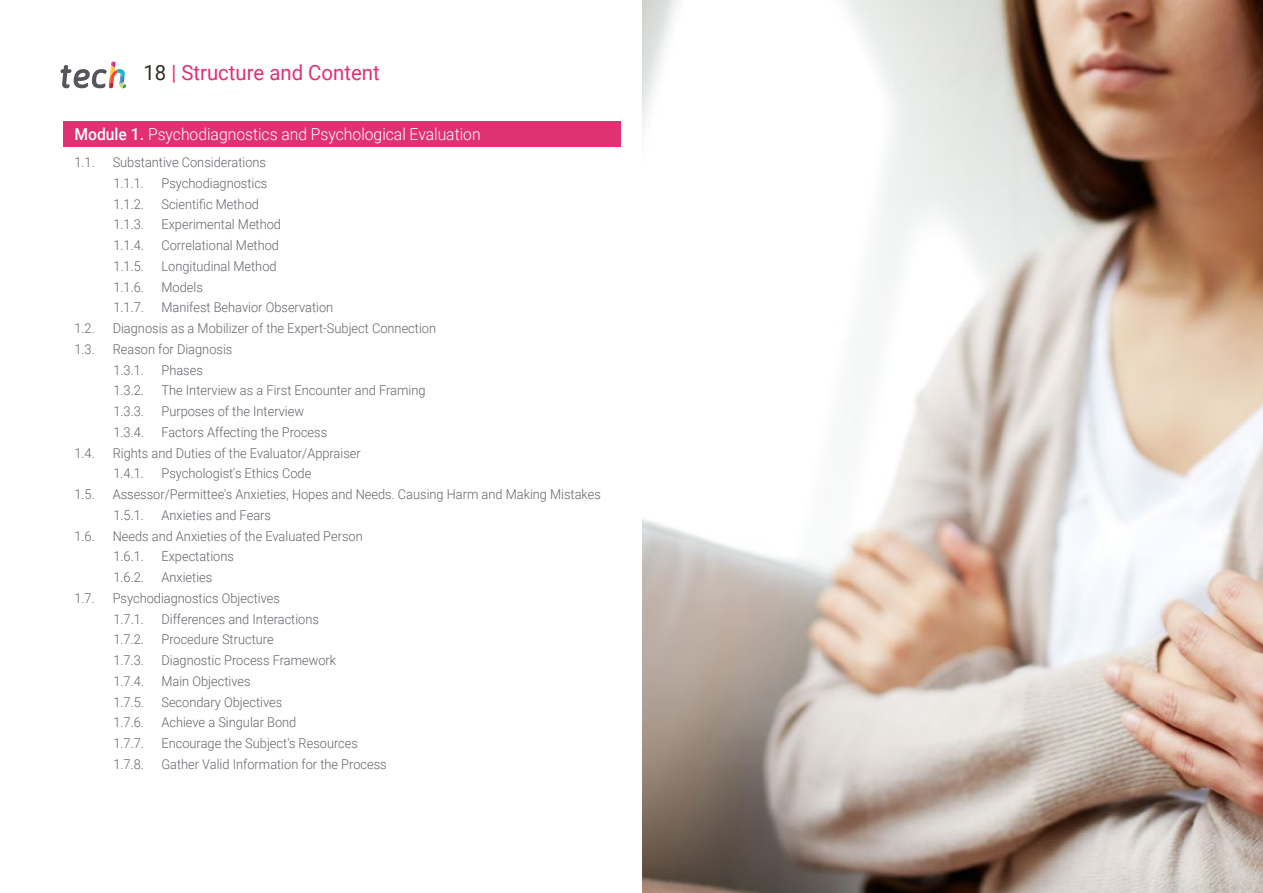
<style>
.page{position:relative;width:1263px;height:893px;background:#fff}
.page>*{position:absolute;margin:0;border:0;box-sizing:border-box;transform-origin:0 0}
.t1{font:21px "Roboto";color:#df3174}
.t2{font:300 16.5px "Roboto";color:#fff;scale:.95 1}
.t3{font:300 13.5px/20.7px "Roboto";color:#61646a;scale:.95 1}
.s1{color:#312e20}
.s2{font-weight:500}
</style>
<div class="page">
<img style="left:642px;top:0;width:621px;height:893px">
<svg style="left:61px;top:62px;width:65px;height:27px"></svg>
<div style="left:63px;top:121px;width:558px;height:25px;background:#df3174"></div>
<h1 class="t1" style="left:144px;top:57px;width:238px"><span class="s1">18</span> | Structure and Content</h1>
<p class="t2" style="left:74px;top:123px;width:429px"><span class="s2">Module 1.</span> Psychodiagnostics and Psychological Evaluation</p>
<p class="t3" style="left:74px;top:151px;width:23px">1.1.</p>
<p class="t3" style="left:113px;top:151px;width:163px">Substantive Considerations<br>1.1.1.</p>
<p class="t3" style="left:161px;top:172px;width:113px">Psychodiagnostics</p>
<p class="t3" style="left:113px;top:193px;width:34px">1.1.2.</p>
<p class="t3" style="left:161px;top:193px;width:104px">Scientific Method</p>
<p class="t3" style="left:113px;top:214px;width:34px">1.1.3.</p>
<p class="t3" style="left:161px;top:214px;width:127px">Experimental Method</p>
<p class="t3" style="left:113px;top:234px;width:34px">1.1.4.</p>
<p class="t3" style="left:161px;top:234px;width:125px">Correlational Method</p>
<p class="t3" style="left:113px;top:255px;width:34px">1.1.5.</p>
<p class="t3" style="left:161px;top:255px;width:123px">Longitudinal Method</p>
<p class="t3" style="left:113px;top:276px;width:34px">1.1.6.</p>
<p class="t3" style="left:161px;top:276px;width:45px">Models</p>
<p class="t3" style="left:113px;top:297px;width:34px">1.1.7.</p>
<p class="t3" style="left:161px;top:297px;width:182px">Manifest Behavior Observation</p>
<p class="t3" style="left:74px;top:317px;width:23px">1.2.</p>
<p class="t3" style="left:113px;top:317px;width:342px">Diagnosis as a Mobilizer of the Expert-Subject Connection</p>
<p class="t3" style="left:74px;top:338px;width:23px">1.3.</p>
<p class="t3" style="left:113px;top:338px;width:127px">Reason for Diagnosis<br>1.3.1.</p>
<p class="t3" style="left:161px;top:359px;width:45px">Phases</p>
<p class="t3" style="left:113px;top:380px;width:34px">1.3.2.</p>
<p class="t3" style="left:161px;top:380px;width:279px">The Interview as a First Encounter and Framing</p>
<p class="t3" style="left:113px;top:400px;width:34px">1.3.3.</p>
<p class="t3" style="left:161px;top:400px;width:152px">Purposes of the Interview</p>
<p class="t3" style="left:113px;top:421px;width:34px">1.3.4.</p>
<p class="t3" style="left:161px;top:421px;width:176px">Factors Affecting the Process</p>
<p class="t3" style="left:74px;top:442px;width:23px">1.4.</p>
<p class="t3" style="left:113px;top:442px;width:263px">Rights and Duties of the Evaluator/Appraiser<br>1.4.1.</p>
<p class="t3" style="left:161px;top:463px;width:159px">Psychologist's Ethics Code</p>
<p class="t3" style="left:74px;top:483px;width:23px">1.5.</p>
<p class="t3" style="left:113px;top:483px;width:515px">Assessor/Permittee's Anxieties, Hopes and Needs. Causing Harm and Making Mistakes<br>1.5.1.</p>
<p class="t3" style="left:161px;top:504px;width:117px">Anxieties and Fears</p>
<p class="t3" style="left:74px;top:525px;width:23px">1.6.</p>
<p class="t3" style="left:113px;top:525px;width:265px">Needs and Anxieties of the Evaluated Person<br>1.6.1.</p>
<p class="t3" style="left:161px;top:546px;width:78px">Expectations</p>
<p class="t3" style="left:113px;top:566px;width:34px">1.6.2.</p>
<p class="t3" style="left:161px;top:566px;width:55px">Anxieties</p>
<p class="t3" style="left:74px;top:587px;width:23px">1.7.</p>
<p class="t3" style="left:113px;top:587px;width:178px">Psychodiagnostics Objectives<br>1.7.1.</p>
<p class="t3" style="left:161px;top:608px;width:167px">Differences and Interactions</p>
<p class="t3" style="left:113px;top:629px;width:34px">1.7.2.</p>
<p class="t3" style="left:161px;top:629px;width:120px">Procedure Structure</p>
<p class="t3" style="left:113px;top:649px;width:34px">1.7.3.</p>
<p class="t3" style="left:161px;top:649px;width:185px">Diagnostic Process Framework</p>
<p class="t3" style="left:113px;top:670px;width:34px">1.7.4.</p>
<p class="t3" style="left:161px;top:670px;width:95px">Main Objectives</p>
<p class="t3" style="left:113px;top:691px;width:34px">1.7.5.</p>
<p class="t3" style="left:161px;top:691px;width:129px">Secondary Objectives</p>
<p class="t3" style="left:113px;top:712px;width:34px">1.7.6.</p>
<p class="t3" style="left:161px;top:712px;width:144px">Achieve a Singular Bond</p>
<p class="t3" style="left:113px;top:732px;width:34px">1.7.7.</p>
<p class="t3" style="left:161px;top:732px;width:208px">Encourage the Subject's Resources</p>
<p class="t3" style="left:113px;top:753px;width:34px">1.7.8.</p>
<p class="t3" style="left:161px;top:753px;width:239px">Gather Valid Information for the Process</p>
</div>
